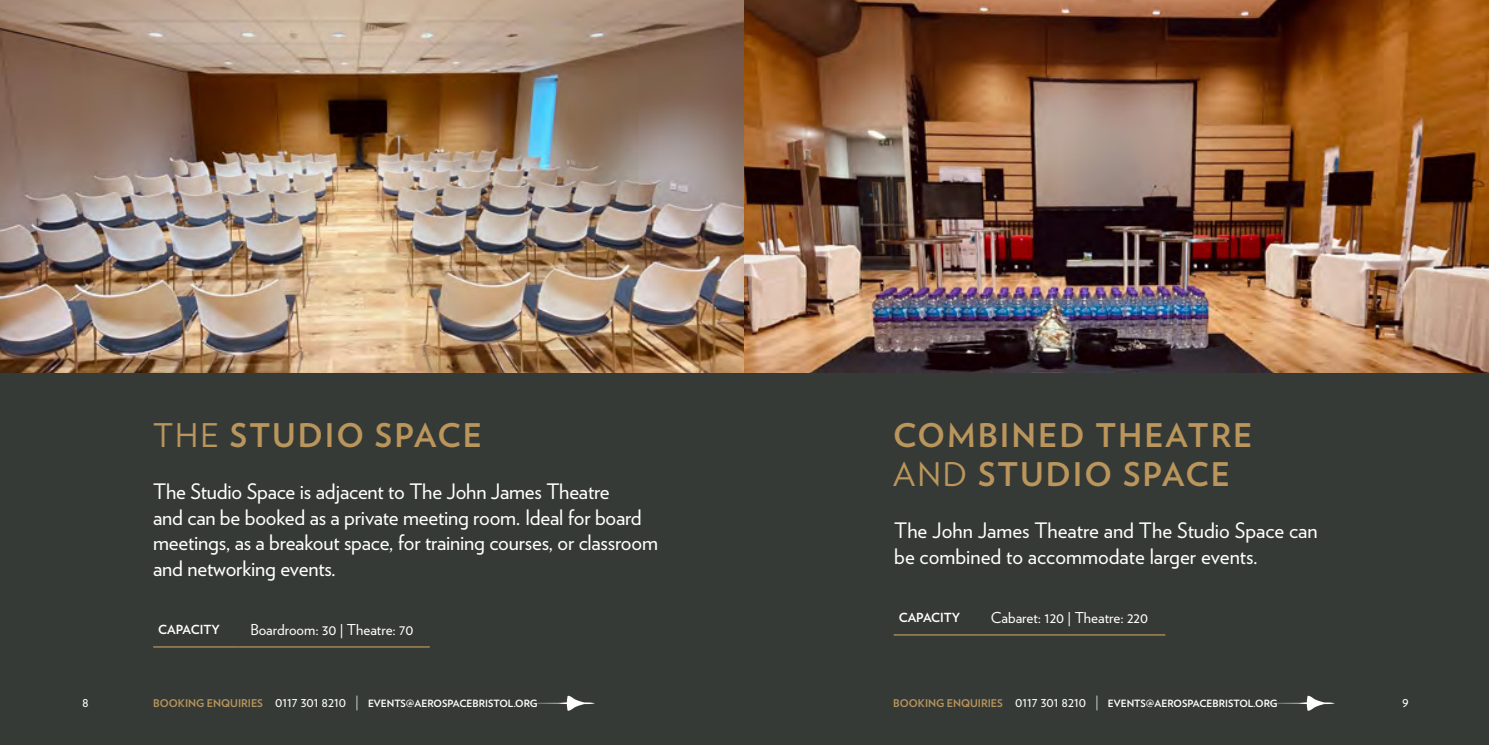
<style>
.page{position:relative;width:1489px;height:745px;background:#fff}
.page>*{position:absolute;margin:0;border:0;box-sizing:border-box;transform-origin:0 0}
.t1{font:700 32.5px/39px "Verlag";letter-spacing:.06em;color:#ba955c}
.t2{font:21.25px/25.5px "Verlag";letter-spacing:-.01em;color:#fff}
.t3{font:15px "Verlag";color:#fff}
.t4{font:13.75px "Verlag";color:#fff}
.t5{font:700 12.5px "Verlag";color:#fff}
.t6{font:700 10px "Verlag";color:#fff}
.s1{font-weight:400}
.s2{font-size:10.62px;color:#ba955c}
.s3{font-weight:400;font-size:13.75px}
.s4{font-weight:300;font-size:15.5px}
</style>
<div class="page">
<div style="left:0;top:325px;width:744px;height:419px;background:#353a36"></div>
<img style="left:0;top:0;width:744px;height:372px">
<svg style="left:559px;top:695px;width:36px;height:15px"></svg>
<hr style="left:472px;top:702px;width:96px;height:1px;background:#fff">
<hr style="left:153px;top:646px;width:85px;height:1px;background:#ba955c">
<hr style="left:238px;top:646px;width:192px;height:1px;background:#ba955c">
<img style="left:744px;top:0;width:744px;height:744px">
<svg style="left:1299px;top:695px;width:35px;height:15px"></svg>
<hr style="left:1211px;top:702px;width:96px;height:1px;background:#fff">
<div style="left:975px;top:599px;width:6px;height:35px;background:#353a36"></div>
<div style="left:975px;top:635px;width:6px;height:35px;background:#353a36"></div>
<hr style="left:893px;top:634px;width:85px;height:1px;background:#ba955c">
<hr style="left:978px;top:634px;width:187px;height:1px;background:#ba955c">
<p class="t1" style="left:153px;top:413px;width:330px"><span class="s1">THE</span> STUDIO SPACE</p>
<p class="t2" style="left:153px;top:477px;width:506px">The Studio Space is adjacent to The John James Theatre<br>and can be booked as a private meeting room. Ideal for board meetings, as a breakout space, for training courses, or classroom and networking events.</p>
<p class="t5" style="left:158px;top:619px;width:63px">CAPACITY</p>
<p class="t3" style="left:250px;top:618px;width:164px">Boardroom: 30 | Theatre: 70</p>
<p class="t4" style="left:82px;top:691px;width:8px">8</p>
<p class="t6" style="left:153px;top:695px;width:386px"><span class="s2">BOOKING ENQUIRIES</span> <span class="s3">0117 301 8210</span> <span class="s4">|</span> EVENTS@AEROSPACEBRISTOL.ORG</p>
<p class="t1" style="left:893px;top:413px;width:361px">COMBINED THEATRE<br><span class="s1">AND</span> STUDIO SPACE</p>
<p class="t2" style="left:894px;top:516px;width:425px">The John James Theatre and The Studio Space can be combined to accommodate larger events.</p>
<p class="t5" style="left:898px;top:607px;width:63px">CAPACITY</p>
<p class="t3" style="left:990px;top:606px;width:159px">Cabaret: 120 | Theatre: 220</p>
<p class="t6" style="left:893px;top:695px;width:386px"><span class="s2">BOOKING ENQUIRIES</span> <span class="s3">0117 301 8210</span> <span class="s4">|</span> EVENTS@AEROSPACEBRISTOL.ORG</p>
<p class="t4" style="left:1401px;top:691px;width:8px">9</p>
</div>
